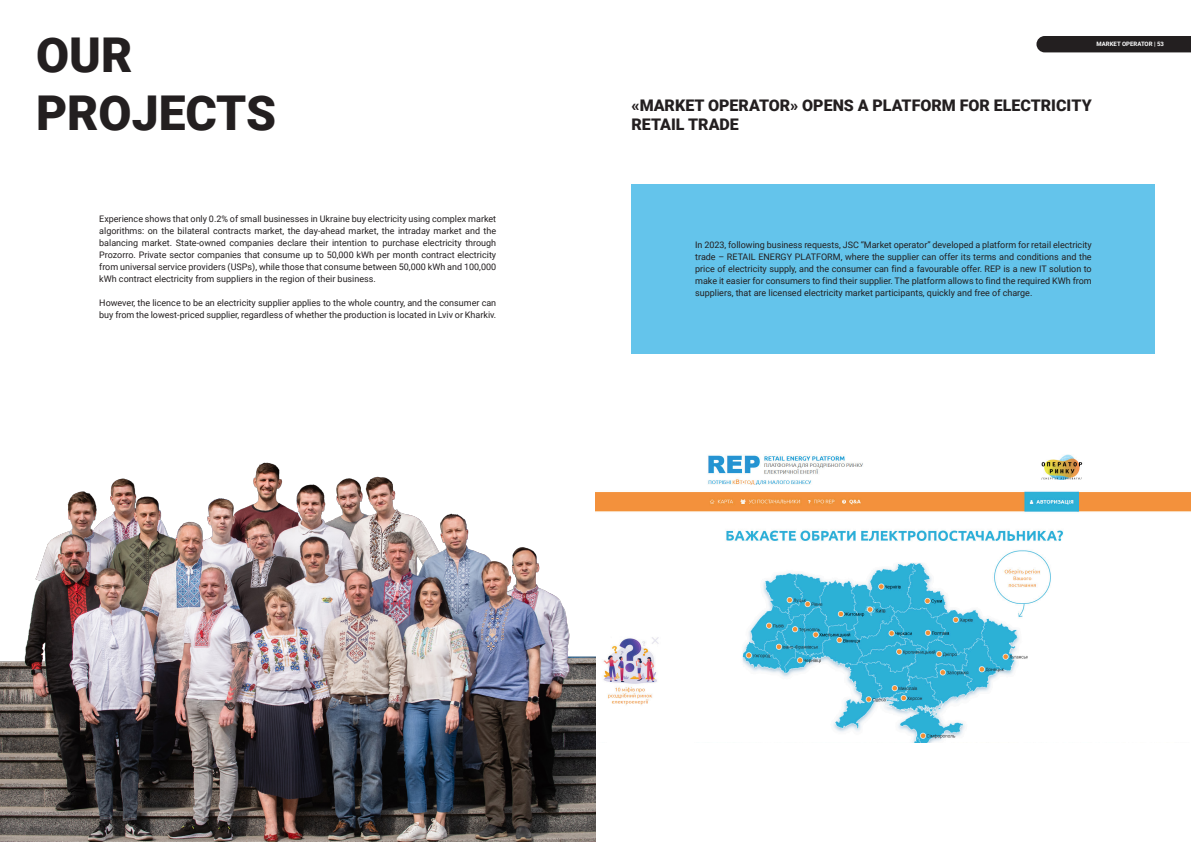
<style>
.page{position:relative;width:1191px;height:842px;background:#fff}
.page>*{position:absolute;margin:0;border:0;box-sizing:border-box;transform-origin:0 0}
.t1{font:900 48px/57.6px "Roboto";color:#231f20}
.Чорний_8{font:900 16px/19.2px "Roboto";color:#231f20}
.Чорний_8-2{font:9px/12px "Roboto";color:#231f20;text-align:justify}
.t2{font:700 6px "Roboto";color:#fff}
</style>
<div class="page">
<img style="left:595px;top:454px;width:596px;height:289px">
<div style="left:1036px;top:36px;width:155px;height:16px;background:#231f20"></div>
<div style="left:631px;top:184px;width:524px;height:170px;background:#64c4eb"></div>
<img style="left:0;top:462px;width:595px;height:380px">
<p class="t1" style="left:36px;top:24px;width:241px">OUR<br>PROJECTS</p>
<p class="Чорний_8-2" style="left:99px;top:213px;width:398px">Experience shows that only 0.2% of small businesses in Ukraine buy electricity using complex market algorithms: on the bilateral contracts market, the day-ahead market, the intraday market and the balancing market. State-owned companies declare their intention to purchase electricity through Prozorro. Private sector companies that consume up to 50,000 kWh per month contract electricity from universal service providers (USPs), while those that consume between 50,000 kWh and 100,000 kWh contract electricity from suppliers in the region of their business.</p>
<p class="Чорний_8-2" style="left:99px;top:297px;width:398px">However, the licence to be an electricity supplier applies to the whole country, and the consumer can buy from the lowest-priced supplier, regardless of whether the production is located in Lviv or Kharkiv.</p>
<p class="t2" style="left:1096px;top:40px;width:69px">MARKET OPERATOR | 53</p>
<p class="Чорний_8" style="left:631px;top:95px;width:462px">«MARKET OPERATOR» OPENS A PLATFORM FOR ELECTRICITY<br>RETAIL TRADE</p>
<p class="Чорний_8-2" style="left:695px;top:239px;width:398px">In 2023, following business requests, JSC “Market operator” developed a platform for retail electricity trade – RETAIL ENERGY PLATFORM, where the supplier can offer its terms and conditions and the price of electricity supply, and the consumer can find a favourable offer. REP is a new IT solution to make it easier for consumers to find their supplier. The platform allows to find the required KWh from suppliers, that are licensed electricity market participants, quickly and free of charge.</p>
</div>
